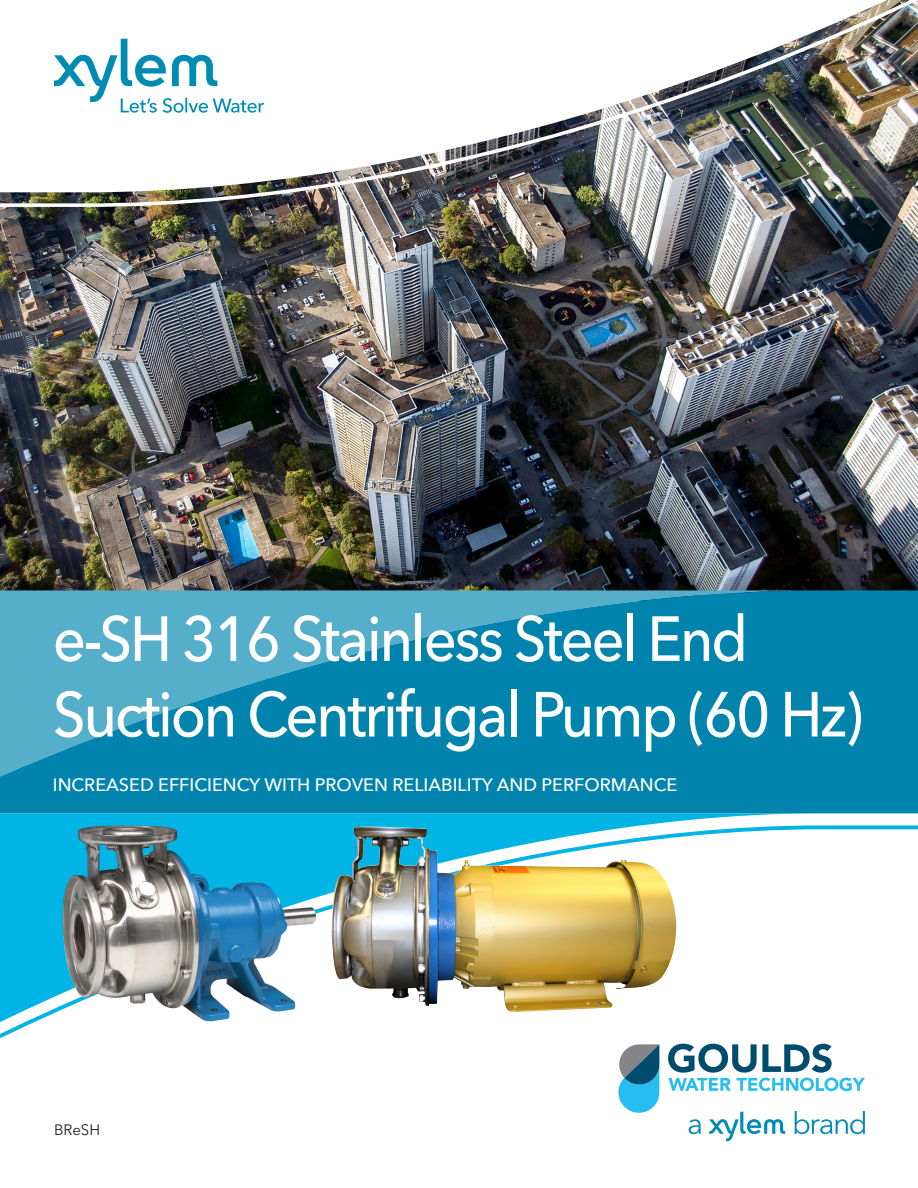
<style>
.page{position:relative;width:918px;height:1188px;background:#fff}
.page>*{position:absolute;margin:0;border:0;box-sizing:border-box;transform-origin:0 0}
.Cover_Subhead{font:500 63px/75.6px "Avenir Next";letter-spacing:-.04em;color:#fff;scale:.92 1}
.t1{font:500 18px "Avenir Next";color:#fff}
.t2{font:15px "Avenir Next LT Pro";color:#231f20}
</style>
<div class="page">
<img style="left:0;top:209px;width:918px;height:381px">
<svg style="left:0;top:813px;width:821px;height:11px;background:#26bee7"></svg>
<svg style="left:0;top:590px;width:918px;height:223px;background:#188fb4"></svg>
<svg style="left:0;top:824px;width:918px;height:291px"></svg>
<img style="left:0;top:0;width:918px;height:209px">
<svg style="left:54px;top:39px;width:210px;height:74px"></svg>
<svg style="left:668px;top:1044px;width:197px;height:47px"></svg>
<svg style="left:618px;top:1044px;width:41px;height:69px;background:#519eba"></svg>
<svg style="left:689px;top:1119px;width:12px;height:15px"></svg>
<svg style="left:795px;top:1111px;width:70px;height:23px"></svg>
<svg style="left:709px;top:1112px;width:76px;height:29px"></svg>
<img style="left:61px;top:826px;width:256px;height:196px">
<img style="left:332px;top:827px;width:345px;height:185px">
<p class="Cover_Subhead" style="left:53px;top:599px;width:882px">e-SH 316 Stainless Steel End<br>Suction Centrifugal Pump (60 Hz)</p>
<p class="t1" style="left:53px;top:769px;width:626px">INCREASED EFFICIENCY WITH PROVEN RELIABILITY AND PERFORMANCE</p>
<p class="t2" style="left:54px;top:1121px;width:48px">BReSH</p>
</div>
